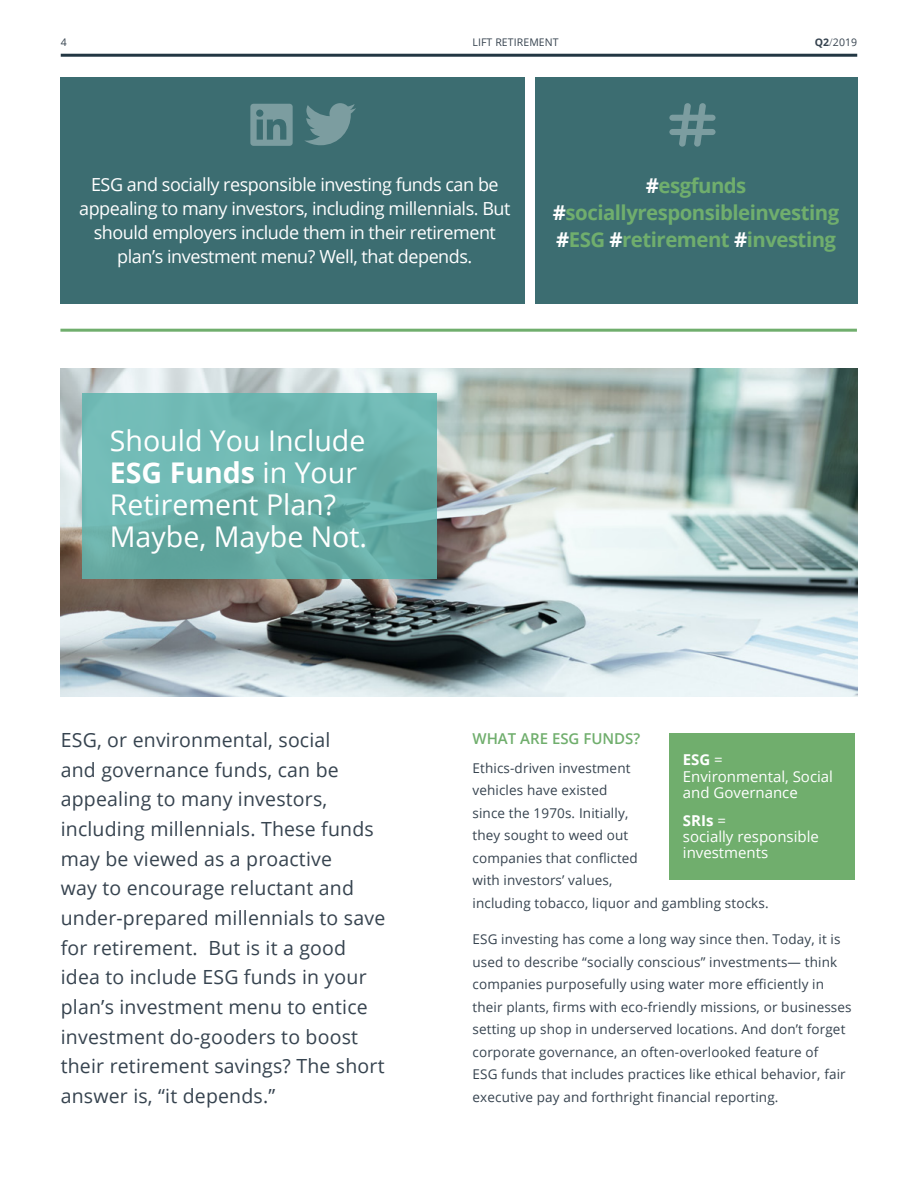
<style>
.page{position:relative;width:918px;height:1188px;background:#fff}
.page>*{position:absolute;margin:0;border:0;box-sizing:border-box;transform-origin:0 0}
.t1{font:28.5px/32.1px "Open Sans";color:#fff}
.t2{font:700 20.4px/27px "Open Sans";letter-spacing:-.025em;color:#70ae6d;text-align:center}
.t3{font:19.5px/29.7px "Open Sans";letter-spacing:.01em;color:#36434f}
.t4{font:18px/24px "Open Sans";letter-spacing:-.025em;color:#fff;text-align:center}
.t5{font:15px/16.2px "Open Sans";color:#fff}
.t6{font:600 15px "Open Sans";color:#70ae6d}
.t7{font:13.5px/22.5px "Open Sans";letter-spacing:.01em;color:#36434f}
.t8{font:10.5px "Open Sans";letter-spacing:.01em;color:#36434f}
.s1{font-weight:700}
.s2{font-weight:300}
.s3{color:#fff}
</style>
<div class="page">
<hr style="left:60px;top:329px;width:797px;height:3px;background:#70ae6d">
<hr style="left:61px;top:54px;width:796px;height:3px;background:#223743">
<div style="left:60px;top:77px;width:465px;height:227px;background:#3c6d71"></div>
<div style="left:535px;top:77px;width:322px;height:227px;background:#3c6d71"></div>
<svg style="left:305px;top:103px;width:51px;height:42px"></svg>
<svg style="left:250px;top:104px;width:43px;height:42px"></svg>
<svg style="left:669px;top:103px;width:47px;height:44px"></svg>
<img style="left:61px;top:368px;width:796px;height:328px">
<svg style="left:82px;top:393px;width:354px;height:186px;background:#6ab1ab"></svg>
<div style="left:669px;top:733px;width:186px;height:146px;background:#70ae6d"></div>
<p class="t8" style="left:61px;top:35px;width:8px">4</p>
<p class="t8" style="left:472px;top:35px;width:88px">LIFT RETIREMENT</p>
<p class="t8" style="left:815px;top:35px;width:44px"><span class="s1">Q2</span><span class="s2">/</span>2019</p>
<h3 class="t4" style="left:79px;top:172px;width:433px">ESG and socially responsible investing funds can be appealing to many investors, including millennials. But should employers include them in their retirement plan’s investment menu? Well, that depends.</h3>
<h2 class="t2" style="left:553px;top:171px;width:288px"><span class="s3">#</span>esgfunds <span class="s3">#</span>sociallyresponsibleinvesting <span class="s3">#</span>ESG <span class="s3">#</span>retirement <span class="s3">#</span>investing</h2>
<h1 class="t1" style="left:110px;top:424px;width:259px">Should You Include<br><span class="s1">ESG Funds</span> in Your<br>Retirement Plan?<br>Maybe, Maybe Not.</h1>
<p class="t3" style="left:61px;top:725px;width:326px">ESG, or environmental, social<br>and governance funds, can be appealing to many investors, including millennials. These funds may be viewed as a proactive<br>way to encourage reluctant and under-prepared millennials to save for retirement. But is it a good idea to include ESG funds in your plan’s investment menu to entice investment do-gooders to boost their retirement savings? The short answer is, “it depends.”</p>
<p class="t6" style="left:472px;top:728px;width:169px">WHAT ARE ESG FUNDS?</p>
<p class="t7" style="left:472px;top:756px;width:298px">Ethics-driven investment<br>vehicles have existed<br>since the 1970s. Initially,<br>they sought to weed out<br>companies that conflicted<br>with investors’ values,<br>including tobacco, liquor and gambling stocks.</p>
<p class="t7" style="left:472px;top:928px;width:381px">ESG investing has come a long way since then. Today, it is used to describe “socially conscious” investments— think companies purposefully using water more efficiently in their plants, firms with eco-friendly missions, or businesses setting up shop in underserved locations. And don’t forget corporate governance, an often-overlooked feature of<br>ESG funds that includes practices like ethical behavior, fair executive pay and forthright financial reporting.</p>
<p class="t5" style="left:683px;top:751px;width:152px"><span class="s1">ESG</span> =<br>Environmental, Social and Governance</p>
<p class="t5" style="left:683px;top:812px;width:138px"><span class="s1">SRIs</span> =<br>socially responsible investments</p>
</div>
